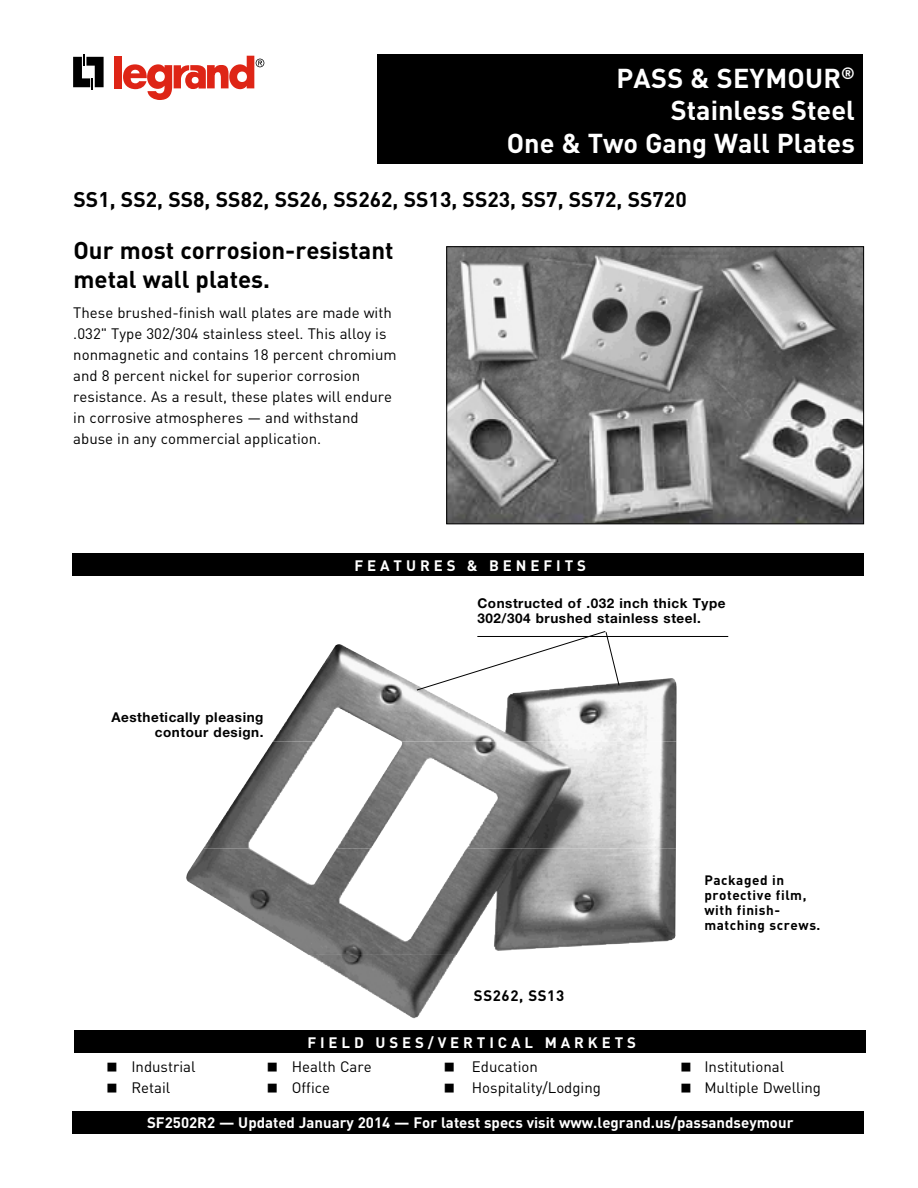
<style>
.page{position:relative;width:918px;height:1188px;background:#fff}
.page>*{position:absolute;margin:0;border:0;box-sizing:border-box;transform-origin:0 0}
.t1{font:700 27px/32.4px "DIN Pro";color:#fff;text-align:right}
.t2{font:700 24px/28.8px "DIN Pro";color:#000}
.t3{font:700 21px "DIN Pro";color:#000}
.t4{font:15px/21px "DIN Pro";color:#000}
.t5{font:700 15px "DIN Pro";color:#fff}
.t6{font:700 15px "DIN Pro";letter-spacing:.26em;color:#fff}
.t7{font:700 15px "DIN Pro";letter-spacing:.04em;color:#000}
.t8{font:700 13.5px/15px "Helvetica Neue";letter-spacing:.04em;color:#000;text-align:right}
.t9{font:700 13.5px/15px "DIN Pro";letter-spacing:.04em;color:#000}
</style>
<div class="page">
<img style="left:448px;top:248px;width:414px;height:274px">
<div style="left:446px;top:246px;width:418px;height:278px;border:1px solid #000"></div>
<img style="left:273px;top:644px;width:404px;height:98px">
<img style="left:203px;top:742px;width:474px;height:106px">
<img style="left:186px;top:848px;width:490px;height:107px">
<img style="left:309px;top:955px;width:147px;height:64px">
<div style="left:72px;top:554px;width:792px;height:22px;background:#000"></div>
<div style="left:74px;top:1030px;width:791px;height:23px;background:#000"></div>
<div style="left:72px;top:1111px;width:792px;height:23px;background:#000"></div>
<hr style="left:477px;top:636px;width:251px;height:1px;background:#000">
<svg style="left:416px;top:631px;width:204px;height:60px"></svg>
<div style="left:377px;top:54px;width:486px;height:110px;background:#000"></div>
<div style="left:115px;top:56px;width:7px;height:32px;background:#de2516"></div>
<svg style="left:123px;top:56px;width:141px;height:44px"></svg>
<svg style="left:73px;top:54px;width:31px;height:36px"></svg>
<h1 class="t1" style="left:507px;top:61px;width:350px">Pass &amp; Seymo ur<sup>®<br></sup>Stainless Steel<br>One &amp; Two Gang Wall Plates</h1>
<h3 class="t3" style="left:74px;top:185px;width:615px">SS1, SS2, SS8, SS82, SS26, SS262, SS13, SS23, SS7, SS72, SS720</h3>
<h2 class="t2" style="left:74px;top:235px;width:322px">Our most corrosion-resistant metal wall plates.</h2>
<p class="t4" style="left:73px;top:301px;width:325px">These brushed-finish wall plates are made with .032" Type 302/304 stainless steel. This alloy is nonmagnetic and contains 18 percent chromium and 8 percent nickel for superior corrosion resistance. As a result, these plates will endure in corrosive atmospheres — and withstand abuse in any commercial application.</p>
<p class="t6" style="left:354px;top:555px;width:232px">Features &amp; Benef its</p>
<p class="t8" style="left:111px;top:709px;width:154px">Aesthetically pleasing contour design.</p>
<p class="t8" style="left:477px;top:595px;width:250px;text-align:left">Constructed of .032 inch thick Type<br>302/304 brushed stainless steel.</p>
<p class="t7" style="left:474px;top:985px;width:92px">SS262, SS13</p>
<p class="t6" style="left:307px;top:1032px;width:329px">Field Us es/Vertical Markets</p>
<p class="t9" style="left:704px;top:872px;width:118px">Packaged in protective film, with finish&shy;matching screws.</p>
<p class="t4" style="left:107px;top:1055px;width:90px">■ Industrial</p>
<p class="t4" style="left:268px;top:1055px;width:105px">■ Health Care</p>
<p class="t4" style="left:445px;top:1055px;width:94px">■ Education</p>
<p class="t4" style="left:682px;top:1055px;width:104px">■ Institutional</p>
<p class="t4" style="left:107px;top:1076px;width:64px">■ Retail</p>
<p class="t4" style="left:268px;top:1076px;width:64px">■ Office</p>
<p class="t4" style="left:445px;top:1076px;width:158px">■ Hospitality/Lodging</p>
<p class="t4" style="left:682px;top:1076px;width:141px">■ Multiple Dwelling</p>
<p class="t5" style="left:147px;top:1113px;width:648px">SF2502R2 — Updated January 2014 — For latest specs visit www.legrand.us/passandseymour</p>
</div>
